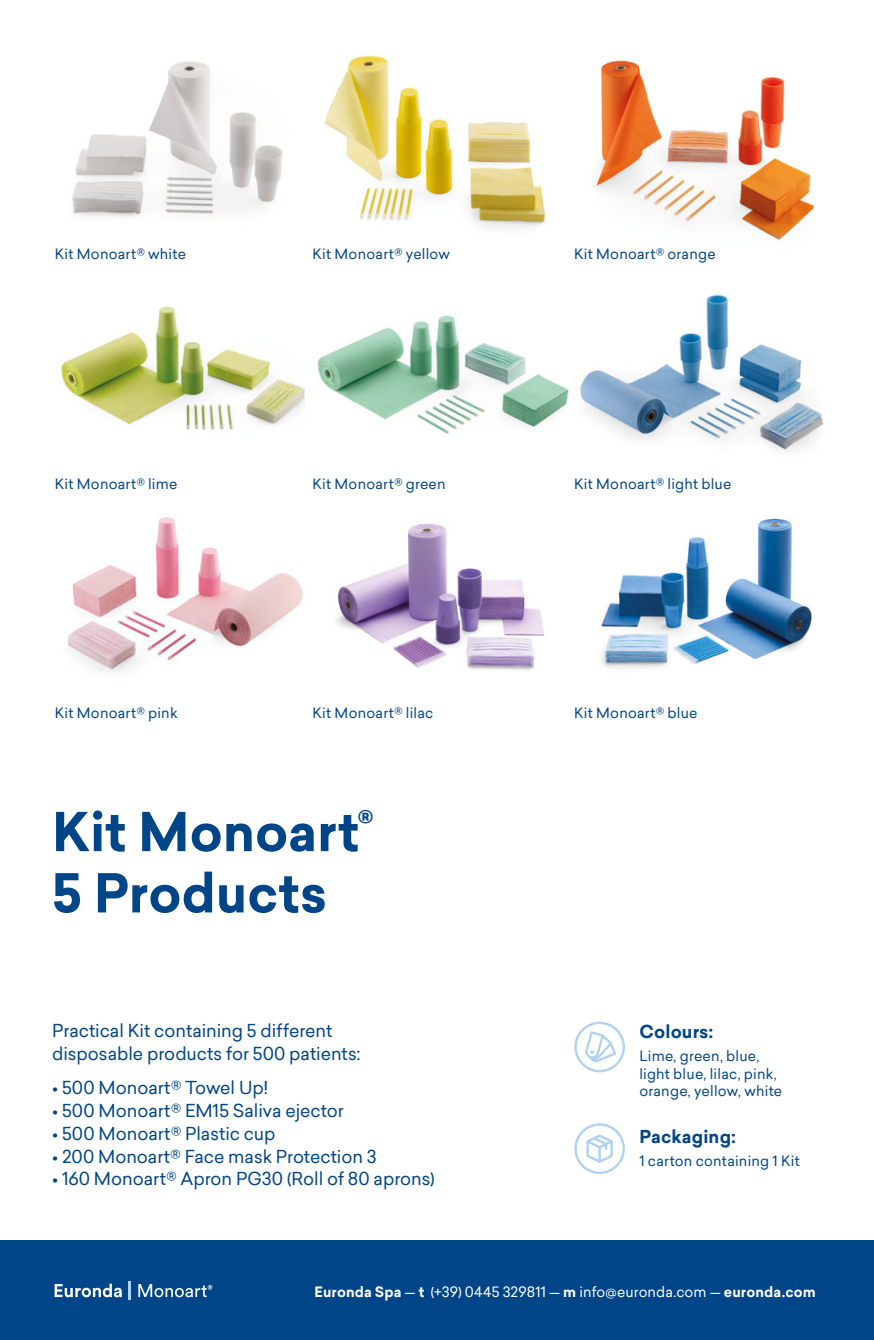
<style>
.page{position:relative;width:874px;height:1340px;background:#fff}
.page>*{position:absolute;margin:0;border:0;box-sizing:border-box;transform-origin:0 0}
.t1{font:700 52.5px/61.2px "Sailec";letter-spacing:-.005em;color:#004587}
.t2{font:17.5px/22.8px "Sailec";letter-spacing:-.005em;color:#004587}
.t3{font:700 17.5px "Sailec";letter-spacing:.01em;color:#004587}
.t4{font:14px/17.5px "Sailec";letter-spacing:.015em;color:#004587}
.t5{font:14px "Sailec";letter-spacing:.005em;color:#fff}
.s1{font-weight:700}
</style>
<div class="page">
<div style="left:0;top:1240px;width:873px;height:99px;background:#004587"></div>
<svg style="left:55px;top:1283px;width:67px;height:14px"></svg>
<svg style="left:129px;top:1281px;width:2px;height:18px"></svg>
<svg style="left:138px;top:1284px;width:74px;height:13px"></svg>
<svg style="left:574px;top:1021px;width:51px;height:51px"></svg>
<svg style="left:574px;top:1123px;width:51px;height:51px"></svg>
<img style="left:72px;top:61px;width:211px;height:157px">
<img style="left:324px;top:55px;width:222px;height:173px">
<img style="left:591px;top:60px;width:223px;height:181px">
<img style="left:61px;top:306px;width:244px;height:125px">
<img style="left:317px;top:315px;width:251px;height:119px">
<img style="left:568px;top:294px;width:255px;height:158px">
<img style="left:601px;top:518px;width:211px;height:151px">
<img style="left:68px;top:517px;width:235px;height:155px">
<img style="left:336px;top:523px;width:209px;height:147px">
<p class="t4" style="left:55px;top:245px;width:133px">Kit Monoart® white</p>
<p class="t4" style="left:312px;top:245px;width:139px">Kit Monoart® yellow</p>
<p class="t4" style="left:574px;top:245px;width:143px">Kit Monoart® orange</p>
<p class="t4" style="left:55px;top:474px;width:124px">Kit Monoart® lime</p>
<p class="t4" style="left:312px;top:474px;width:135px">Kit Monoart® green</p>
<p class="t4" style="left:574px;top:474px;width:159px">Kit Monoart® light blue</p>
<p class="t4" style="left:55px;top:704px;width:124px">Kit Monoart® pink</p>
<p class="t4" style="left:312px;top:704px;width:122px">Kit Monoart® lilac</p>
<p class="t4" style="left:574px;top:704px;width:125px">Kit Monoart® blue</p>
<h1 class="t1" style="left:52px;top:802px;width:323px">Kit Monoart<sup>®<br></sup>5 Products</h1>
<p class="t2" style="left:52px;top:1019px;width:309px">Practical Kit containing 5 different disposable products for 500 patients:</p>
<p class="t2" style="left:52px;top:1076px;width:218px">• 500 Monoart® Towel Up!</p>
<p class="t2" style="left:52px;top:1099px;width:293px">• 500 Monoart® EM15 Saliva ejector</p>
<p class="t2" style="left:52px;top:1121px;width:225px">• 500 Monoart® Plastic cup</p>
<p class="t2" style="left:52px;top:1144px;width:326px">• 200 Monoart® Face mask Protection 3</p>
<p class="t2" style="left:52px;top:1167px;width:384px">• 160 Monoart® Apron PG30 (Roll of 80 aprons)</p>
<p class="t3" style="left:639px;top:1019px;width:75px">Colours:</p>
<p class="t4" style="left:639px;top:1047px;width:144px">Lime, green, blue, light blue, lilac, pink, orange, yellow, white</p>
<p class="t3" style="left:639px;top:1124px;width:98px">Packaging:</p>
<p class="t4" style="left:639px;top:1152px;width:162px">1 carton containing 1 Kit</p>
<p class="t5" style="left:314px;top:1282px;width:502px"><span class="s1">Euronda Spa</span> — <span class="s1">t</span> (+39) 0445 329811 — <span class="s1">m</span> info@euronda.com — <span class="s1">euronda.com</span></p>
</div>
